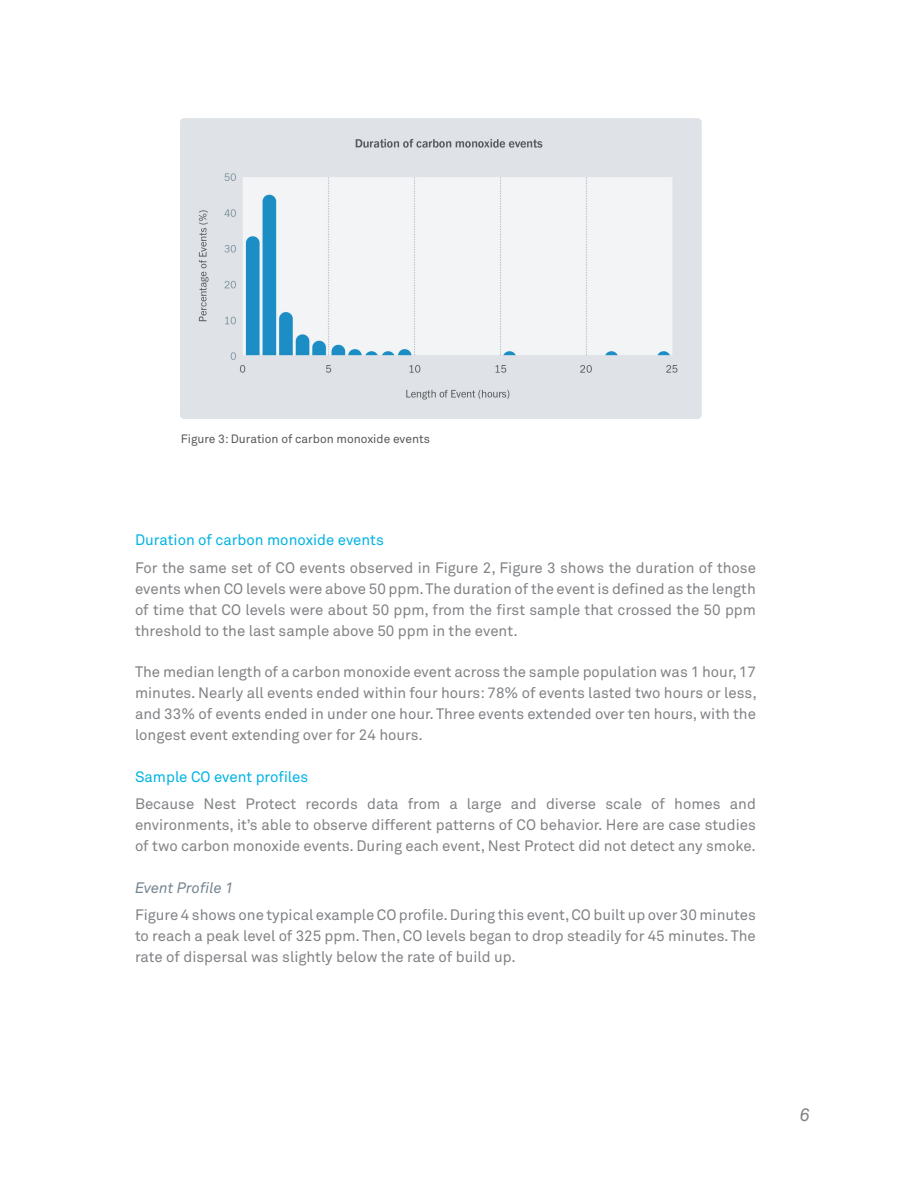
<style>
.page{position:relative;width:918px;height:1188px;background:#fff}
.page>*{position:absolute;margin:0;border:0;box-sizing:border-box;transform-origin:0 0}
.t1{font:italic 18px "Akkurat Pro";color:#808285}
.Body{font:15px/21px "Akkurat Pro";color:#808285;text-align:justify}
.Subhead-blue{font:15px "Akkurat Pro";color:#00b3e3}
.Sub-subhead{font:italic 15px "Akkurat Pro";color:#748593}
.t2{font:12px "Akkurat Pro";color:#57585a}
</style>
<div class="page">
<img style="left:181px;top:119px;width:520px;height:299px">
<p class="t2" style="left:181px;top:431px;width:251px">Figure 3: Duration of carbon monoxide events</p>
<p class="Subhead-blue" style="left:135px;top:531px;width:250px">Duration of carbon monoxide events</p>
<p class="Body" style="left:135px;top:557px;width:623px">For the same set of CO events observed in Figure 2, Figure 3 shows the duration of those events when CO levels were above 50 ppm. The duration of the event is defined as the length of time that CO levels were about 50 ppm, from the first sample that crossed the 50 ppm threshold to the last sample above 50 ppm in the event.</p>
<p class="Body" style="left:135px;top:662px;width:623px">The median length of a carbon monoxide event across the sample population was 1 hour, 17 minutes. Nearly all events ended within four hours: 78% of events lasted two hours or less, and 33% of events ended in under one hour. Three events extended over ten hours, with the longest event extending over for 24 hours.</p>
<p class="Subhead-blue" style="left:135px;top:768px;width:175px">Sample CO event profiles</p>
<p class="Body" style="left:135px;top:794px;width:623px">Because Nest Protect records data from a large and diverse scale of homes and environments, it’s able to observe different patterns of CO behavior. Here are case studies of two carbon monoxide events. During each event, Nest Protect did not detect any smoke.</p>
<p class="Sub-subhead" style="left:135px;top:879px;width:100px">Event Profile 1</p>
<p class="Body" style="left:135px;top:905px;width:622px">Figure 4 shows one typical example CO profile. During this event, CO built up over 30 minutes to reach a peak level of 325 ppm. Then, CO levels began to drop steadily for 45 minutes. The rate of dispersal was slightly below the rate of build up.</p>
<p class="t1" style="left:800px;top:1104px;width:12px">6</p>
</div>
